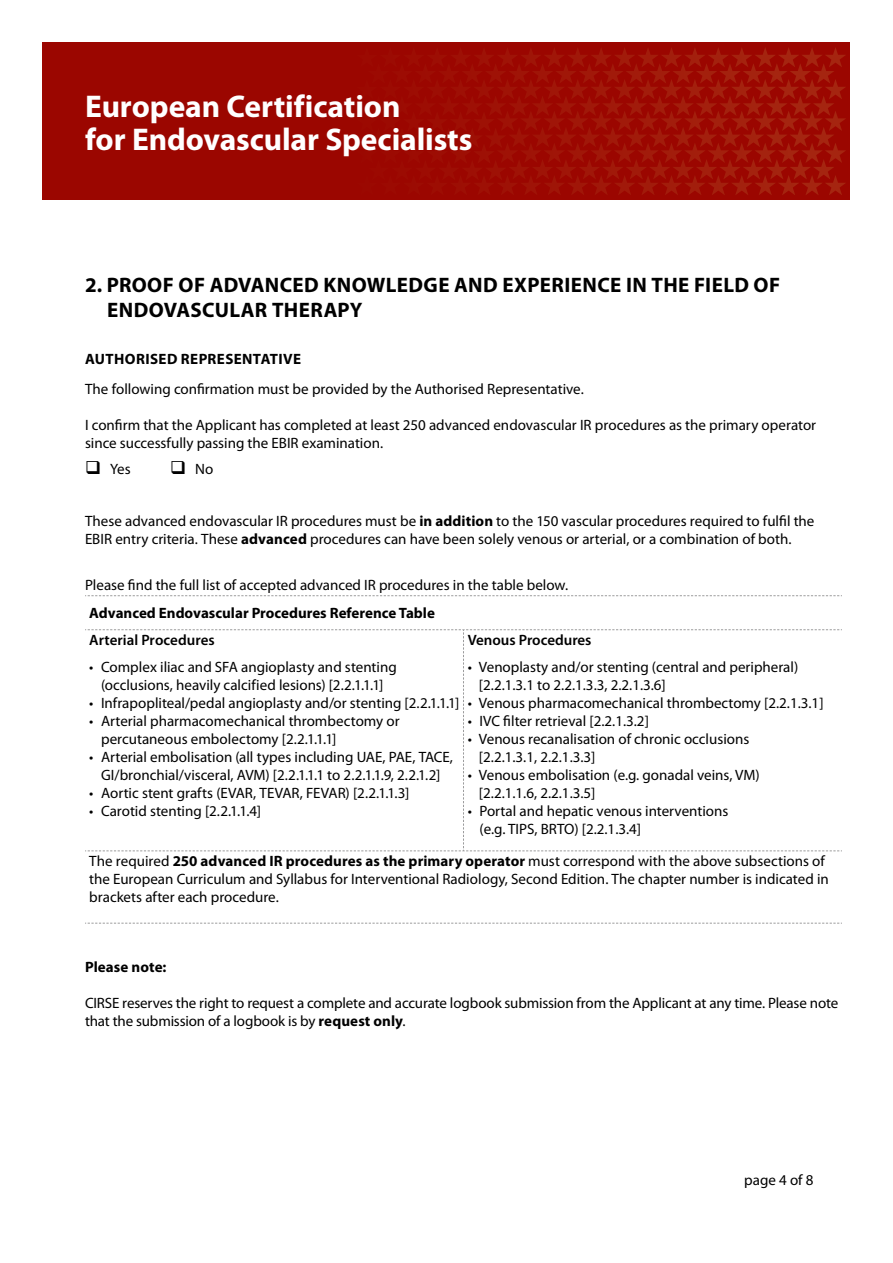
<style>
.page{position:relative;width:893px;height:1263px;background:#fff}
.page>*{position:absolute;margin:0;border:0;box-sizing:border-box;transform-origin:0 0}
.t1{font:700 31.5px/33px "Myriad Pro";letter-spacing:-.005em;color:#fff}
.t2{font:700 21px/25.2px "Myriad Pro";letter-spacing:.02em;color:#000}
.t3{font:15px/18px "Myriad Pro";color:#000}
.t4{font:700 15px "Myriad Pro";color:#000}
.t5{font:600 15px "Myriad Pro";color:#000}
.t6{font:700 15px "Myriad Pro";letter-spacing:.025em;color:#000}
.s1{font-weight:700}
</style>
<div class="page">
<svg style="left:85px;top:595px;width:757px;height:1px"></svg>
<svg style="left:85px;top:923px;width:757px;height:1px"></svg>
<svg style="left:85px;top:629px;width:757px;height:222px"></svg>
<div style="left:43px;top:43px;width:807px;height:157px;background:#9b0600"></div>
<svg style="left:468px;top:48px;width:378px;height:147px"></svg>
<h1 class="t1" style="left:85px;top:90px;width:389px">European Certification<br>for Endovascular Specialists</h1>
<h2 class="t2" style="left:107px;top:273px;width:675px;text-indent:-22px">2. PROOF OF ADVANCED KNOWLEDGE AND EXPERIENCE IN THE FIELD OF<br>ENDOVASCULAR THERAPY</h2>
<p class="t6" style="left:85px;top:351px;width:217px">AUTHORISED REPRESENTATIVE</p>
<p class="t3" style="left:85px;top:380px;width:500px">The following confirmation must be provided by the Authorised Representative.</p>
<p class="t3" style="left:85px;top:416px;width:733px">I confirm that the Applicant has completed at least 250 advanced endovascular IR procedures as the primary operator since successfully passing the EBIR examination.</p>
<p class="t3" style="left:85px;top:461px;width:47px">❑ Yes</p>
<p class="t3" style="left:170px;top:461px;width:45px">❑ No</p>
<p class="t3" style="left:85px;top:512px;width:731px">These advanced endovascular IR procedures must be <span class="s1">in addition</span> to the 150 vascular procedures required to fulfil the<br>EBIR entry criteria. These <span class="s1">advanced</span> procedures can have been solely venous or arterial, or a combination of both.</p>
<p class="t3" style="left:85px;top:576px;width:485px">Please find the full list of accepted advanced IR procedures in the table below.</p>
<p class="t4" style="left:89px;top:605px;width:347px">Advanced Endovascular Procedures Reference Table</p>
<p class="t5" style="left:89px;top:632px;width:127px">Arterial Procedures</p>
<p class="t3" style="left:89px;top:658px;width:309px;text-align:center">• Complex iliac and SFA angioplasty and stenting (occlusions, heavily calcified lesions) [2.2.1.1.1]</p>
<p class="t3" style="left:89px;top:694px;width:371px">• Infrapopliteal/pedal angioplasty and/or stenting [2.2.1.1.1]</p>
<p class="t3" style="left:101px;top:712px;width:300px;text-indent:-12px">• Arterial pharmacomechanical thrombectomy or percutaneous embolectomy [2.2.1.1.1]</p>
<p class="t3" style="left:89px;top:748px;width:365px;text-align:center">• Arterial embolisation (all types including UAE, PAE, TACE,<br>GI/bronchial/visceral, AVM) [2.2.1.1.1 to 2.2.1.1.9, 2.2.1.2]</p>
<p class="t3" style="left:89px;top:784px;width:322px">• Aortic stent grafts (EVAR, TEVAR, FEVAR) [2.2.1.1.3]</p>
<p class="t3" style="left:89px;top:802px;width:173px">• Carotid stenting [2.2.1.1.4]</p>
<p class="t5" style="left:468px;top:632px;width:125px">Venous Procedures</p>
<p class="t3" style="left:479px;top:658px;width:321px;text-indent:-11px">• Venoplasty and/or stenting (central and peripheral) [2.2.1.3.1 to 2.2.1.3.3, 2.2.1.3.6]</p>
<p class="t3" style="left:468px;top:694px;width:357px">• Venous pharmacomechanical thrombectomy [2.2.1.3.1]</p>
<p class="t3" style="left:468px;top:712px;width:183px">• IVC filter retrieval [2.2.1.3.2]</p>
<p class="t3" style="left:479px;top:730px;width:272px;text-indent:-11px">• Venous recanalisation of chronic occlusions [2.2.1.3.1, 2.2.1.3.3]</p>
<p class="t3" style="left:479px;top:766px;width:282px;text-indent:-11px">• Venous embolisation (e.g. gonadal veins, VM) [2.2.1.1.6, 2.2.1.3.5]</p>
<p class="t3" style="left:479px;top:802px;width:250px;text-indent:-12px">• Portal and hepatic venous interventions (e.g. TIPS, BRTO) [2.2.1.3.4]</p>
<p class="t3" style="left:89px;top:853px;width:741px">The required <span class="s1">250 advanced IR procedures as the primary operator</span> must correspond with the above subsections of the European Curriculum and Syllabus for Interventional Radiology, Second Edition. The chapter number is indicated in brackets after each procedure.</p>
<p class="t4" style="left:85px;top:959px;width:83px">Please note:</p>
<p class="t3" style="left:85px;top:994px;width:755px">CIRSE reserves the right to request a complete and accurate logbook submission from the Applicant at any time. Please note that the submission of a logbook is by <span class="s1">request only</span>.</p>
<p class="t3" style="left:744px;top:1171px;width:71px">page 4 of 8</p>
</div>
